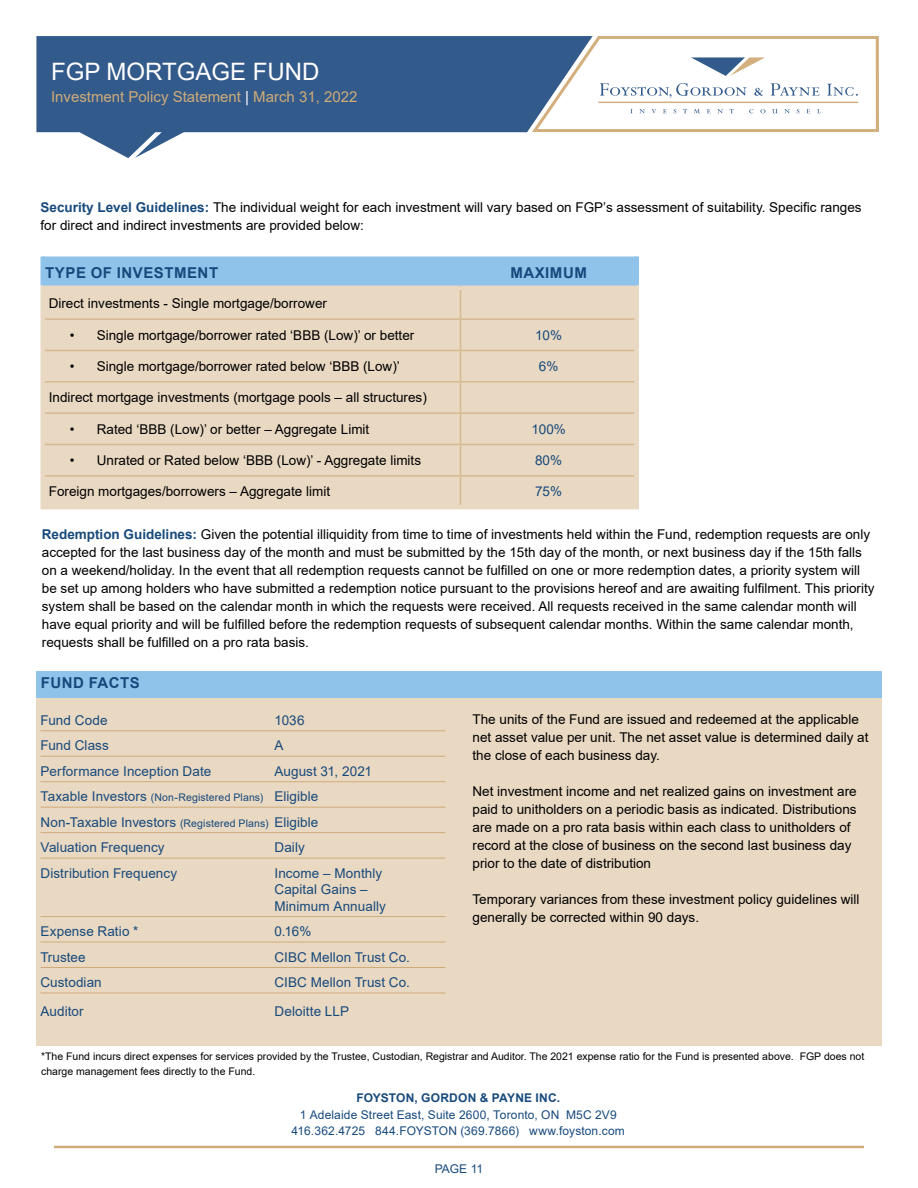
<style>
.page{position:relative;width:918px;height:1188px;background:#fff}
.page>*{position:absolute;margin:0;border:0;box-sizing:border-box;transform-origin:0 0}
.t1{font:24px "Arial";color:#fff}
.t2{font:15px "Arial";color:#cfab7a}
.t3{font:700 15px "Arial";letter-spacing:.035em;color:#174a7c}
.t4{font:13.5px/18px "Arial";color:#000}
.t5{font:13.5px/25.5px "Arial";letter-spacing:.005em;color:#174a7c}
.t6{font:12px/16.5px "Arial";letter-spacing:.01em;color:#174a7c;text-align:center}
.t7{font:700 12px "Arial";letter-spacing:.015em;color:#174a7c}
.t8{font:10.5px/15px "Arial";color:#000}
.s1{color:#fff}
.s2{font-weight:700;color:#174a7c}
.s3{font-size:10.5px}
</style>
<div class="page">
<div style="left:54px;top:1146px;width:810px;height:2px;border:2px solid #cfab7a"></div>
<svg style="left:593px;top:36px;width:286px;height:96px"></svg>
<svg style="left:36px;top:36px;width:557px;height:122px;fill:#325a8a"></svg>
<div style="left:36px;top:671px;width:846px;height:27px;background:#90c3ea"></div>
<div style="left:36px;top:698px;width:846px;height:347px;background:#e9d8c2"></div>
<hr style="left:40px;top:730px;width:406px;height:1px;background:#cfab7a">
<hr style="left:40px;top:756px;width:406px;height:1px;background:#cfab7a">
<hr style="left:40px;top:781px;width:406px;height:1px;background:#cfab7a">
<hr style="left:40px;top:807px;width:406px;height:1px;background:#cfab7a">
<hr style="left:40px;top:832px;width:406px;height:1px;background:#cfab7a">
<hr style="left:40px;top:858px;width:406px;height:1px;background:#cfab7a">
<hr style="left:40px;top:916px;width:406px;height:1px;background:#cfab7a">
<hr style="left:40px;top:942px;width:406px;height:1px;background:#cfab7a">
<hr style="left:40px;top:967px;width:406px;height:1px;background:#cfab7a">
<hr style="left:40px;top:993px;width:406px;height:1px;background:#cfab7a">
<div style="left:45px;top:320px;width:589px;height:185px;background:#e9d8c2"></div>
<div style="left:40px;top:319px;width:5px;height:31px;background:#e9d8c2"></div>
<div style="left:40px;top:350px;width:5px;height:32px;background:#e9d8c2"></div>
<div style="left:40px;top:382px;width:5px;height:31px;background:#e9d8c2"></div>
<div style="left:40px;top:413px;width:5px;height:31px;background:#e9d8c2"></div>
<div style="left:40px;top:444px;width:5px;height:32px;background:#e9d8c2"></div>
<hr style="left:45px;top:350px;width:415px;height:1px;background:#d7b990">
<hr style="left:45px;top:381px;width:415px;height:2px;background:#d7b990">
<hr style="left:45px;top:412px;width:415px;height:2px;background:#d7b990">
<hr style="left:45px;top:444px;width:415px;height:1px;background:#d7b990">
<div style="left:40px;top:257px;width:5px;height:29px;background:#90c3ea"></div>
<hr style="left:460px;top:320px;width:1px;height:30px;background:#d7b990">
<hr style="left:460px;top:350px;width:174px;height:1px;background:#d7b990">
<hr style="left:460px;top:351px;width:1px;height:30px;background:#d7b990">
<hr style="left:460px;top:381px;width:174px;height:2px;background:#d7b990">
<svg style="left:460px;top:383px;width:1px;height:29px"></svg>
<hr style="left:460px;top:412px;width:174px;height:2px;background:#d7b990">
<hr style="left:460px;top:414px;width:1px;height:30px;background:#d7b990">
<hr style="left:460px;top:444px;width:174px;height:1px;background:#d7b990">
<hr style="left:460px;top:445px;width:1px;height:30px;background:#d7b990">
<div style="left:634px;top:319px;width:5px;height:31px;background:#e9d8c2"></div>
<div style="left:634px;top:350px;width:5px;height:32px;background:#e9d8c2"></div>
<div style="left:634px;top:382px;width:5px;height:31px;background:#e9d8c2"></div>
<div style="left:634px;top:413px;width:5px;height:31px;background:#e9d8c2"></div>
<div style="left:634px;top:444px;width:5px;height:32px;background:#e9d8c2"></div>
<div style="left:634px;top:257px;width:5px;height:29px;background:#90c3ea"></div>
<svg style="left:40px;top:286px;width:3px;height:4px"></svg>
<div style="left:40px;top:290px;width:5px;height:29px;background:#e9d8c2"></div>
<hr style="left:460px;top:286px;width:179px;height:4px;background:#e9d8c2">
<div style="left:634px;top:290px;width:5px;height:29px;background:#e9d8c2"></div>
<svg style="left:43px;top:256px;width:594px;height:62px;background:#bfced5"></svg>
<hr style="left:45px;top:318px;width:415px;height:2px;background:#d7b990">
<hr style="left:460px;top:318px;width:174px;height:2px;background:#d7b990">
<hr style="left:45px;top:475px;width:415px;height:2px;background:#d7b990">
<hr style="left:460px;top:475px;width:174px;height:2px;background:#d7b990">
<svg style="left:460px;top:477px;width:1px;height:28px"></svg>
<div style="left:40px;top:476px;width:5px;height:29px;background:#e9d8c2"></div>
<div style="left:634px;top:476px;width:5px;height:29px;background:#e9d8c2"></div>
<hr style="left:40px;top:505px;width:420px;height:4px;background:#e9d8c2">
<hr style="left:460px;top:505px;width:179px;height:4px;background:#e9d8c2">
<h1 class="t1" style="left:51px;top:55px;width:270px">FGP MORTGAGE FUND</h1>
<p class="t2" style="left:51px;top:86px;width:308px">Investment Policy Statement <span class="s1">|</span> March 31, 2022</p>
<p class="t4" style="left:41px;top:198px;width:823px"><span class="s2">Security Level Guidelines:</span> The individual weight for each investment will vary based on FGP’s assessment of suitability. Specific ranges for direct and indirect investments are provided below:</p>
<p class="t3" style="left:45px;top:262px;width:174px">TYPE OF INVESTMENT</p>
<p class="t3" style="left:510px;top:262px;width:78px">MAXIMUM</p>
<p class="t4" style="left:49px;top:295px;width:280px">Direct investments - Single mortgage/borrower</p>
<p class="t4" style="left:70px;top:326px;width:346px">• Single mortgage/borrower rated ‘BBB (Low)’ or better</p>
<p class="t5" style="left:535px;top:322px;width:29px">10%</p>
<p class="t4" style="left:70px;top:357px;width:332px">• Single mortgage/borrower rated below ‘BBB (Low)’</p>
<p class="t5" style="left:539px;top:354px;width:21px">6%</p>
<p class="t4" style="left:49px;top:389px;width:380px">Indirect mortgage investments (mortgage pools – all structures)</p>
<p class="t4" style="left:70px;top:420px;width:301px">• Rated ‘BBB (Low)’ or better – Aggregate Limit</p>
<p class="t5" style="left:531px;top:416px;width:36px">100%</p>
<p class="t4" style="left:70px;top:451px;width:353px">• Unrated or Rated below ‘BBB (Low)’ - Aggregate limits</p>
<p class="t5" style="left:535px;top:448px;width:29px">80%</p>
<p class="t4" style="left:49px;top:483px;width:283px">Foreign mortgages/borrowers – Aggregate limit</p>
<p class="t5" style="left:535px;top:479px;width:29px">75%</p>
<p class="t4" style="left:42px;top:525px;width:834px"><span class="s2">Redemption Guidelines:</span> Given the potential illiquidity from time to time of investments held within the Fund, redemption requests are only accepted for the last business day of the month and must be submitted by the 15th day of the month, or next business day if the 15th falls on a weekend/holiday. In the event that all redemption requests cannot be fulfilled on one or more redemption dates, a priority system will be set up among holders who have submitted a redemption notice pursuant to the provisions hereof and are awaiting fulfilment. This priority system shall be based on the calendar month in which the requests were received. All requests received in the same calendar month will have equal priority and will be fulfilled before the redemption requests of subsequent calendar months. Within the same calendar month, requests shall be fulfilled on a pro rata basis.</p>
<p class="t3" style="left:41px;top:672px;width:101px">FUND FACTS</p>
<p class="t5" style="left:40px;top:707px;width:69px">Fund Code</p>
<p class="t5" style="left:274px;top:707px;width:32px">1036</p>
<p class="t5" style="left:40px;top:733px;width:70px">Fund Class</p>
<p class="t5" style="left:274px;top:733px;width:11px">A</p>
<p class="t5" style="left:40px;top:758px;width:172px">Performance Inception Date</p>
<p class="t5" style="left:40px;top:758px;width:333px;text-indent:234px">August 31, 2021<br>Taxable Investors <span class="s3">(Non-Registered Plans)</span> Eligible Non-Taxable Investors <span class="s3">(Registered Plans)</span> Eligible Valuation Frequency</p>
<p class="t5" style="left:275px;top:835px;width:32px">Daily</p>
<p class="t5" style="left:41px;top:860px;width:138px">Distribution Frequency</p>
<p class="t5" style="left:275px;top:865px;width:113px;line-height:16.5px">Income – Monthly<br>Capital Gains –<br>Minimum Annually</p>
<p class="t5" style="left:41px;top:919px;width:100px">Expense Ratio *</p>
<p class="t5" style="left:275px;top:919px;width:38px">0.16%</p>
<p class="t5" style="left:41px;top:944px;width:47px">Trustee</p>
<p class="t5" style="left:275px;top:944px;width:135px">CIBC Mellon Trust Co.</p>
<p class="t5" style="left:41px;top:970px;width:63px">Custodian</p>
<p class="t5" style="left:275px;top:970px;width:135px">CIBC Mellon Trust Co.</p>
<p class="t5" style="left:41px;top:998px;width:45px">Auditor</p>
<p class="t5" style="left:275px;top:998px;width:76px">Deloitte LLP</p>
<p class="t4" style="left:473px;top:710px;width:397px">The units of the Fund are issued and redeemed at the applicable net asset value per unit. The net asset value is determined daily at the close of each business day.</p>
<p class="t4" style="left:473px;top:782px;width:386px">Net investment income and net realized gains on investment are paid to unitholders on a periodic basis as indicated. Distributions are made on a pro rata basis within each class to unitholders of record at the close of business on the second last business day prior to the date of distribution</p>
<p class="t4" style="left:473px;top:890px;width:389px">Temporary variances from these investment policy guidelines will generally be corrected within 90 days.</p>
<p class="t8" style="left:41px;top:1049px;width:825px">*The Fund incurs direct expenses for services provided by the Trustee, Custodian, Registrar and Auditor. The 2021 expense ratio for the Fund is presented above. FGP does not charge management fees directly to the Fund.</p>
<p class="t7" style="left:356px;top:1090px;width:205px">FOYSTON, GORDON &amp; PAYNE INC.</p>
<p class="t6" style="left:292px;top:1106px;width:335px">1 Adelaide Street East, Suite 2600, Toronto, ON M5C 2V9<br>416.362.4725 844.FOYSTON (369.7866) www.foyston.com</p>
<p class="t6" style="left:435px;top:1161px;width:50px">PAGE 11</p>
</div>
